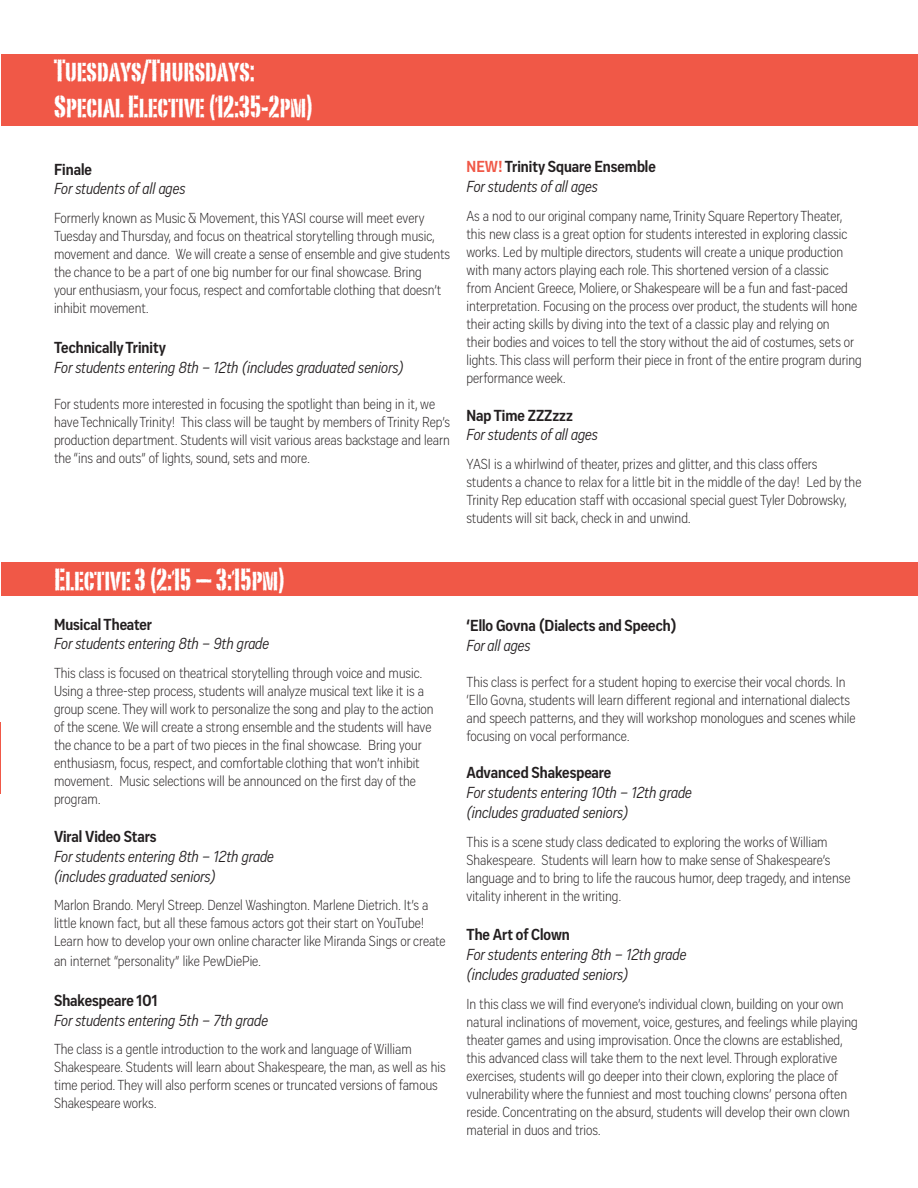
<style>
.page{position:relative;width:918px;height:1188px;background:#fff}
.page>*{position:absolute;margin:0;border:0;box-sizing:border-box;transform-origin:0 0}
.t1{font:30px/36px "Portago ITCTT";color:#fff}
.t2{font:italic 16.5px/19.8px "Vito Condensed";color:#231f20}
.t3{font:700 16.5px/19.8px "Vito Condensed";color:#231f20}
.t4{font:300 15px/18px "Vito Condensed";color:#231f20}
.s1{color:#f05847}
.s2{font-weight:400;font-style:italic}
</style>
<div class="page">
<hr style="left:0;top:722px;width:1px;height:72px;background:#f05847">
<div style="left:1px;top:54px;width:917px;height:72px;background:#f05847"></div>
<div style="left:2px;top:562px;width:916px;height:33px;background:#f05847"></div>
<h1 class="t1" style="left:54px;top:52px;width:260px">Tuesdays/Thursdays:<br>Special Elective (12:35-2pm)</h1>
<p class="t3" style="left:54px;top:159px;width:39px">Finale</p>
<p class="t2" style="left:54px;top:179px;width:133px">For students of all ages</p>
<p class="t4" style="left:54px;top:209px;width:398px">Formerly known as Music &amp; Movement, this YASI course will meet every Tuesday and Thursday, and focus on theatrical storytelling through music, movement and dance. We will create a sense of ensemble and give students the chance to be a part of one big number for our final showcase. Bring<br>your enthusiasm, your focus, respect and comfortable clothing that doesn’t inhibit movement.</p>
<p class="t3" style="left:54px;top:337px;width:113px">Technically Trinity</p>
<p class="t2" style="left:54px;top:357px;width:351px">For students entering 8th – 12th (includes graduated seniors)</p>
<p class="t4" style="left:54px;top:395px;width:398px">For students more interested in focusing the spotlight than being in it, we have Technically Trinity! This class will be taught by members of Trinity Rep’s production department. Students will visit various areas backstage and learn the “ins and outs” of lights, sound, sets and more.</p>
<h1 class="t1" style="left:54px;top:561px;width:233px">Elective 3 (2:15 – 3:15pm)</h1>
<p class="t3" style="left:54px;top:614px;width:100px">Musical Theater</p>
<p class="t2" style="left:54px;top:634px;width:217px">For students entering 8th – 9th grade</p>
<p class="t4" style="left:54px;top:664px;width:381px">This class is focused on theatrical storytelling through voice and music.<br>Using a three-step process, students will analyze musical text like it is a group scene. They will work to personalize the song and play to the action of the scene. We will create a strong ensemble and the students will have the chance to be a part of two pieces in the final showcase. Bring your enthusiasm, focus, respect, and comfortable clothing that won’t inhibit movement. Music selections will be announced on the first day of the program.</p>
<p class="t3" style="left:54px;top:826px;width:104px">Viral Video Stars</p>
<p class="t2" style="left:54px;top:846px;width:221px">For students entering 8th – 12th grade (includes graduated seniors)</p>
<p class="t4" style="left:54px;top:896px;width:393px">Marlon Brando. Meryl Streep. Denzel Washington. Marlene Dietrich. It’s a little known fact, but all these famous actors got their start on YouTube!<br>Learn how to develop your own online character like Miranda Sings or create</p>
<p class="t4" style="left:54px;top:952px;width:209px">an internet “personality” like PewDiePie.</p>
<p class="t3" style="left:54px;top:990px;width:105px">Shakespeare 101</p>
<p class="t2" style="left:54px;top:1010px;width:215px">For students entering 5th – 7th grade</p>
<p class="t4" style="left:54px;top:1040px;width:393px">The class is a gentle introduction to the work and language of William Shakespeare. Students will learn about Shakespeare, the man, as well as his time period. They will also perform scenes or truncated versions of famous Shakespeare works.</p>
<p class="t3" style="left:466px;top:157px;width:191px"><span class="s1">NEW!</span> Trinity Square Ensemble<br><span class="s2">For students of all ages</span></p>
<p class="t4" style="left:466px;top:207px;width:397px">As a nod to our original company name, Trinity Square Repertory Theater, this new class is a great option for students interested in exploring classic works. Led by multiple directors, students will create a unique production with many actors playing each role. This shortened version of a classic<br>from Ancient Greece, Moliere, or Shakespeare will be a fun and fast-paced interpretation. Focusing on the process over product, the students will hone their acting skills by diving into the text of a classic play and relying on<br>their bodies and voices to tell the story without the aid of costumes, sets or lights. This class will perform their piece in front of the entire program during performance week.</p>
<p class="t3" style="left:466px;top:405px;width:108px">Nap Time ZZZzzz</p>
<p class="t2" style="left:466px;top:425px;width:133px">For students of all ages</p>
<p class="t4" style="left:466px;top:455px;width:396px">YASI is a whirlwind of theater, prizes and glitter, and this class offers students a chance to relax for a little bit in the middle of the day! Led by the Trinity Rep education staff with occasional special guest Tyler Dobrowsky, students will sit back, check in and unwind.</p>
<p class="t3" style="left:466px;top:615px;width:211px">‘Ello Govna (Dialects and Speech)</p>
<p class="t2" style="left:466px;top:635px;width:66px">For all ages</p>
<p class="t4" style="left:466px;top:673px;width:391px">This class is perfect for a student hoping to exercise their vocal chords. In ‘Ello Govna, students will learn different regional and international dialects and speech patterns, and they will workshop monologues and scenes while focusing on vocal performance.</p>
<p class="t3" style="left:466px;top:763px;width:146px">Advanced Shakespeare</p>
<p class="t2" style="left:466px;top:783px;width:227px">For students entering 10th – 12th grade (includes graduated seniors)</p>
<p class="t4" style="left:466px;top:833px;width:385px">This is a scene study class dedicated to exploring the works of William Shakespeare. Students will learn how to make sense of Shakespeare’s language and to bring to life the raucous humor, deep tragedy, and intense vitality inherent in the writing.</p>
<p class="t3" style="left:466px;top:925px;width:105px">The Art of Clown</p>
<p class="t2" style="left:466px;top:945px;width:221px">For students entering 8th – 12th grade (includes graduated seniors)</p>
<p class="t4" style="left:466px;top:995px;width:393px">In this class we will find everyone’s individual clown, building on your own natural inclinations of movement, voice, gestures, and feelings while playing theater games and using improvisation. Once the clowns are established, this advanced class will take them to the next level. Through explorative exercises, students will go deeper into their clown, exploring the place of vulnerability where the funniest and most touching clowns’ persona often reside. Concentrating on the absurd, students will develop their own clown material in duos and trios.</p>
</div>
